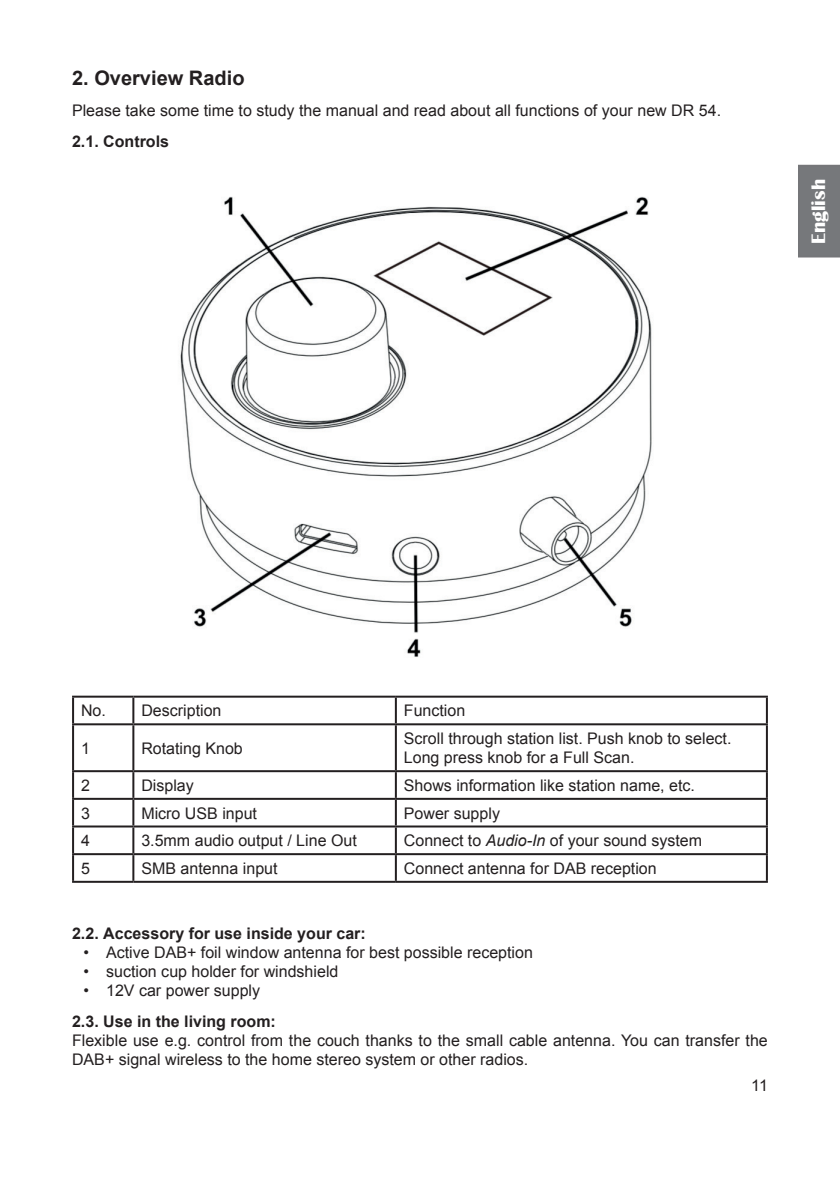
<style>
.page{position:relative;width:840px;height:1191px;background:#fff}
.page>*{position:absolute;margin:0;border:0;box-sizing:border-box;transform-origin:0 0}
.t1{font:700 20px "Arial";color:#231f20}
.t2{font:700 20px "Britannic";color:#fff}
.t3{font:16px/19.2px "Arial";color:#231f20}
.t4{font:700 16px "Arial";color:#231f20}
.s1{font-style:italic}
</style>
<div class="page">
<div style="left:798px;top:165px;width:41px;height:92px;background:#76787b"></div>
<img style="left:180px;top:196px;width:472px;height:461px">
<hr style="left:72px;top:695px;width:61px;height:2px;background:#231f20">
<hr style="left:72px;top:697px;width:2px;height:26px;background:#231f20">
<hr style="left:133px;top:695px;width:262px;height:2px;background:#231f20">
<hr style="left:132px;top:697px;width:2px;height:26px;background:#231f20">
<hr style="left:395px;top:695px;width:372px;height:2px;background:#231f20">
<hr style="left:394px;top:697px;width:2px;height:26px;background:#231f20">
<hr style="left:765px;top:697px;width:2px;height:26px;background:#231f20">
<hr style="left:72px;top:723px;width:61px;height:2px;background:#231f20">
<hr style="left:72px;top:725px;width:2px;height:45px;background:#231f20">
<hr style="left:133px;top:723px;width:262px;height:2px;background:#231f20">
<hr style="left:132px;top:725px;width:2px;height:45px;background:#231f20">
<hr style="left:395px;top:723px;width:372px;height:2px;background:#231f20">
<hr style="left:394px;top:725px;width:2px;height:45px;background:#231f20">
<hr style="left:765px;top:725px;width:2px;height:45px;background:#231f20">
<hr style="left:72px;top:770px;width:61px;height:2px;background:#231f20">
<hr style="left:72px;top:772px;width:2px;height:26px;background:#231f20">
<hr style="left:133px;top:770px;width:262px;height:2px;background:#231f20">
<hr style="left:132px;top:772px;width:2px;height:26px;background:#231f20">
<hr style="left:395px;top:770px;width:372px;height:2px;background:#231f20">
<hr style="left:394px;top:772px;width:2px;height:26px;background:#231f20">
<hr style="left:765px;top:772px;width:2px;height:26px;background:#231f20">
<hr style="left:72px;top:798px;width:61px;height:2px;background:#231f20">
<hr style="left:72px;top:800px;width:2px;height:25px;background:#231f20">
<hr style="left:133px;top:798px;width:262px;height:2px;background:#231f20">
<hr style="left:132px;top:800px;width:2px;height:25px;background:#231f20">
<hr style="left:395px;top:798px;width:372px;height:2px;background:#231f20">
<hr style="left:394px;top:800px;width:2px;height:25px;background:#231f20">
<hr style="left:765px;top:800px;width:2px;height:25px;background:#231f20">
<hr style="left:72px;top:825px;width:61px;height:2px;background:#231f20">
<hr style="left:72px;top:827px;width:2px;height:26px;background:#231f20">
<hr style="left:133px;top:825px;width:262px;height:2px;background:#231f20">
<hr style="left:132px;top:827px;width:2px;height:26px;background:#231f20">
<hr style="left:395px;top:825px;width:372px;height:2px;background:#231f20">
<hr style="left:394px;top:827px;width:2px;height:26px;background:#231f20">
<hr style="left:765px;top:827px;width:2px;height:26px;background:#231f20">
<hr style="left:72px;top:853px;width:61px;height:2px;background:#231f20">
<hr style="left:72px;top:855px;width:2px;height:25px;background:#231f20">
<hr style="left:133px;top:853px;width:262px;height:2px;background:#231f20">
<hr style="left:132px;top:855px;width:2px;height:25px;background:#231f20">
<hr style="left:395px;top:853px;width:372px;height:2px;background:#231f20">
<hr style="left:394px;top:855px;width:2px;height:25px;background:#231f20">
<hr style="left:765px;top:855px;width:2px;height:25px;background:#231f20">
<hr style="left:72px;top:880px;width:61px;height:2px;background:#231f20">
<hr style="left:133px;top:880px;width:262px;height:2px;background:#231f20">
<hr style="left:395px;top:880px;width:372px;height:2px;background:#231f20">
<p class="t1" style="left:72px;top:65px;width:174px">2. Overview Radio</p>
<p class="t3" style="left:72px;top:101px;width:650px">Please take some time to study the manual and read about all functions of your new DR 54.</p>
<p class="t4" style="left:72px;top:130px;width:98px">2.1. Controls</p>
<p class="t2" style="left:806px;top:244px;width:66px;rotate:-90deg">English</p>
<p class="t3" style="left:81px;top:701px;width:142px">No. Description</p>
<p class="t3" style="left:403px;top:701px;width:63px">Function</p>
<p class="t3" style="left:81px;top:738px;width:10px">1</p>
<p class="t3" style="left:141px;top:738px;width:103px">Rotating Knob</p>
<p class="t3" style="left:403px;top:729px;width:329px">Scroll through station list. Push knob to select.<br>Long press knob for a Full Scan.</p>
<p class="t3" style="left:81px;top:775px;width:10px">2</p>
<p class="t3" style="left:141px;top:775px;width:54px">Display</p>
<p class="t3" style="left:403px;top:775px;width:292px">Shows information like station name, etc.</p>
<p class="t3" style="left:81px;top:803px;width:10px">3</p>
<p class="t3" style="left:141px;top:803px;width:117px">Micro USB input</p>
<p class="t3" style="left:403px;top:803px;width:98px">Power supply</p>
<p class="t3" style="left:81px;top:831px;width:10px">4</p>
<p class="t3" style="left:141px;top:831px;width:217px">3.5mm audio output / Line Out</p>
<p class="t3" style="left:403px;top:831px;width:299px">Connect to <span class="s1">Audio-In</span> of your sound system</p>
<p class="t3" style="left:81px;top:858px;width:10px">5</p>
<p class="t3" style="left:141px;top:858px;width:138px">SMB antenna input</p>
<p class="t3" style="left:403px;top:858px;width:254px">Connect antenna for DAB reception</p>
<p class="t4" style="left:72px;top:922px;width:295px">2.2. Accessory for use inside your car:</p>
<p class="t3" style="left:83px;top:943px;width:451px">• Active DAB+ foil window antenna for best possible reception</p>
<p class="t3" style="left:83px;top:962px;width:256px">• suction cup holder for windshield</p>
<p class="t3" style="left:83px;top:981px;width:178px">• 12V car power supply</p>
<p class="t4" style="left:72px;top:1010px;width:205px">2.3. Use in the living room:</p>
<p class="t3" style="left:72px;top:1031px;width:697px">Flexible use e.g. control from the couch thanks to the small cable antenna. You can transfer the<br>DAB+ signal wireless to the home stereo system or other radios.</p>
<p class="t3" style="left:750px;top:1075px;width:18px">11</p>
</div>
